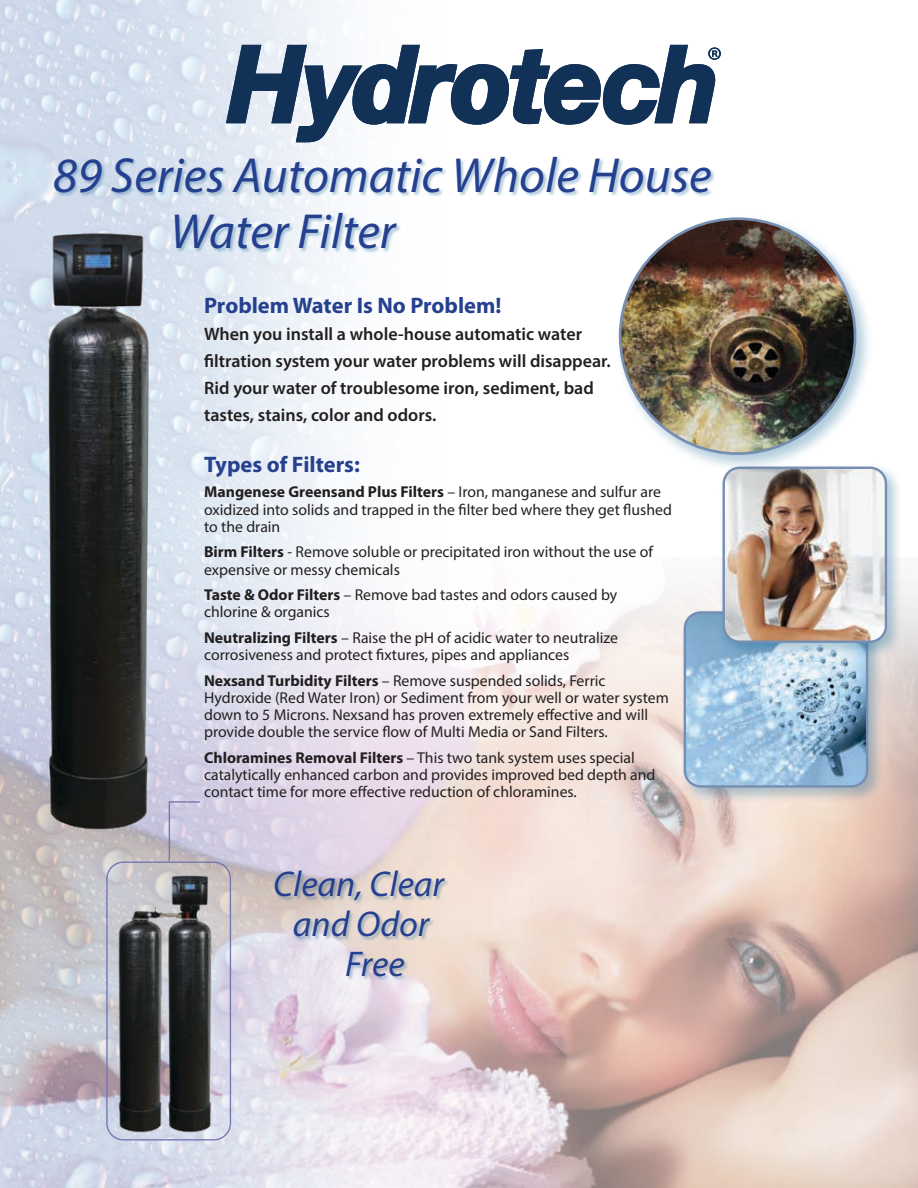
<style>
.page{position:relative;width:918px;height:1188px;background:#fff}
.page>*{position:absolute;margin:0;border:0;box-sizing:border-box;transform-origin:0 0}
.t1{font:italic 49.5px/55.5px "Myriad Pro";color:#25408f}
.t2{font:italic 35.85px "Myriad Pro";color:#25408f}
.t3{font:700 22.5px "Myriad Pro";color:#25408f}
.t4{font:600 18px/27px "Myriad Pro";color:#231f20}
.t5{font:15.75px/17.2px "Myriad Pro";color:#231f20}
.s1{font-weight:700}
</style>
<div class="page">
<img style="left:632px;top:581px;width:286px;height:607px">
<img style="left:0;top:0;width:632px;height:1188px">
<img style="left:38px;top:225px;width:120px;height:608px">
<div style="left:680px;top:608px;width:204px;height:195px;background:#0c6191;opacity:.32"></div>
<img style="left:685px;top:612px;width:182px;height:174px">
<div style="left:684px;top:611px;width:184px;height:177px;border:2px solid #768eb2;border-radius:16px"></div>
<div style="left:719px;top:463px;width:184px;height:196px;background:#0c6191;opacity:.32"></div>
<img style="left:724px;top:468px;width:162px;height:174px">
<div style="left:723px;top:467px;width:164px;height:176px;border:2px solid #768eb2;border-radius:16px"></div>
<div style="left:106px;top:862px;width:125px;height:279px;border:1px solid #7578b0;border-radius:17px"></div>
<svg style="left:168px;top:801px;width:34px;height:62px;background:#c2bed4"></svg>
<img style="left:117px;top:869px;width:102px;height:269px">
<div style="left:54px;top:157px;width:662px;height:97px;background:#0c6191;opacity:.31"></div>
<div style="left:275px;top:871px;width:175px;height:110px;background:#0c6191;opacity:.31"></div>
<div style="left:615px;top:214px;width:259px;height:258px;background:#0c6191;opacity:.32"></div>
<img style="left:620px;top:219px;width:235px;height:235px;border-radius:117px">
<svg style="left:226px;top:45px;width:495px;height:97px"></svg>
<h1 class="t1" style="left:170px;top:147px;width:543px;text-indent:-117px">89 Series Automatic Whole House<br>Water Filter</h1>
<h3 class="t3" style="left:204px;top:291px;width:299px">Problem Water Is No Problem!</h3>
<p class="t4" style="left:204px;top:320px;width:408px">When you install a whole-house automatic water filtration system your water problems will disappear.<br>Rid your water of troublesome iron, sediment, bad tastes, stains, color and odors.</p>
<h3 class="t3" style="left:204px;top:450px;width:157px">Types of Filters:</h3>
<p class="t5" style="left:204px;top:483px;width:469px"><span class="s1">Mangenese Greensand Plus Filters</span> – Iron, manganese and sulfur are oxidized into solids and trapped in the filter bed where they get flushed to the drain</p>
<p class="t5" style="left:204px;top:543px;width:450px"><span class="s1">Birm Filters</span> - Remove soluble or precipitated iron without the use of expensive or messy chemicals</p>
<p class="t5" style="left:204px;top:586px;width:415px"><span class="s1">Taste &amp; Odor Filters</span> – Remove bad tastes and odors caused by chlorine &amp; organics</p>
<p class="t5" style="left:204px;top:629px;width:416px"><span class="s1">Neutralizing Filters</span> – Raise the pH of acidic water to neutralize corrosiveness and protect fixtures, pipes and appliances</p>
<p class="t5" style="left:204px;top:671px;width:466px"><span class="s1">Nexsand Turbidity Filters</span> – Remove suspended solids, Ferric Hydroxide (Red Water Iron) or Sediment from your well or water system down to 5 Microns. Nexsand has proven extremely effective and will provide double the service flow of Multi Media or Sand Filters.</p>
<p class="t5" style="left:204px;top:749px;width:453px"><span class="s1">Chloramines Removal Filters</span> – This two tank system uses special catalytically enhanced carbon and provides improved bed depth and contact time for more effective reduction of chloramines.</p>
<h2 class="t2" style="left:273px;top:862px;width:172px">Clean, Clear</h2>
<h2 class="t2" style="left:293px;top:902px;width:138px">and Odor</h2>
<h2 class="t2" style="left:345px;top:942px;width:61px">Free</h2>
</div>
